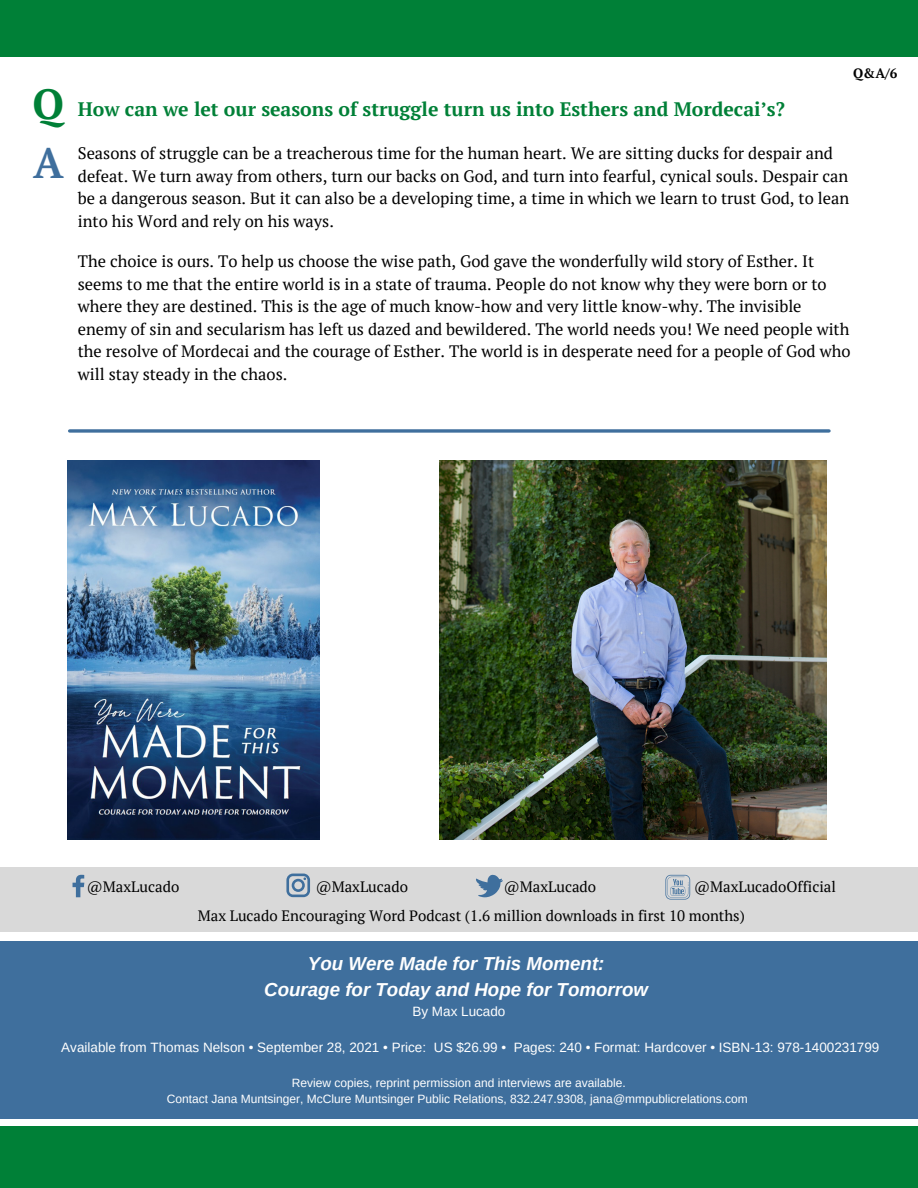
<style>
.page{position:relative;width:918px;height:1188px;background:#fff}
.page>*{position:absolute;margin:0;border:0;box-sizing:border-box;transform-origin:0 0}
.t1{font:700 42px "PT Serif";color:#008037}
.t2{font:700 42px "PT Serif";color:#3f6f9d}
.t3{font:700 19.5px "PT Serif";color:#008037}
.t4{font:italic 700 18.75px "Arimo";color:#fff}
.t5{font:16.5px/22.5px "PT Serif";color:#000}
.t6{font:15px "PT Serif";color:#000}
.t7{font:13.5px "Arimo";color:#fff}
.t8{font:700 13.5px "PT Serif";color:#000}
.t9{font:12px "Arimo";color:#fff}
</style>
<div class="page">
<div style="left:0;top:0;width:918px;height:57px;background:#008037"></div>
<div style="left:0;top:867px;width:918px;height:65px;background:#d9d9d9"></div>
<svg style="left:73px;top:875px;width:11px;height:22px"></svg>
<svg style="left:286px;top:874px;width:24px;height:23px"></svg>
<svg style="left:476px;top:875px;width:27px;height:22px"></svg>
<svg style="left:665px;top:875px;width:25px;height:25px"></svg>
<div style="left:0;top:1127px;width:918px;height:61px;background:#008037"></div>
<div style="left:0;top:941px;width:918px;height:178px;background:#3f6f9d"></div>
<svg style="left:70px;top:429px;width:759px;height:4px;background:#5c85ab"></svg>
<img style="left:68px;top:460px;width:252px;height:379px">
<img style="left:440px;top:460px;width:387px;height:379px">
<p class="t1" style="left:33px;top:76px;width:33px">Q</p>
<p class="t2" style="left:33px;top:135px;width:32px">A</p>
<p class="t8" style="left:853px;top:64px;width:46px">Q&amp;A/6</p>
<p class="t3" style="left:78px;top:96px;width:709px">How can we let our seasons of struggle turn us into Esthers and Mordecai’s?</p>
<p class="t5" style="left:78px;top:142px;width:773px">Seasons of struggle can be a treacherous time for the human heart. We are sitting ducks for despair and defeat. We turn away from others, turn our backs on God, and turn into fearful, cynical souls. Despair can be a dangerous season. But it can also be a developing time, a time in which we learn to trust God, to lean into his Word and rely on his ways.</p>
<p class="t5" style="left:78px;top:250px;width:774px">The choice is ours. To help us choose the wise path, God gave the wonderfully wild story of Esther. It seems to me that the entire world is in a state of trauma. People do not know why they were born or to where they are destined. This is the age of much know-how and very little know-why. The invisible enemy of sin and secularism has left us dazed and bewildered. The world needs you! We need people with the resolve of Mordecai and the courage of Esther. The world is in desperate need for a people of God who will stay steady in the chaos.</p>
<p class="t6" style="left:87px;top:876px;width:94px">@MaxLucado</p>
<p class="t6" style="left:316px;top:876px;width:94px">@MaxLucado</p>
<p class="t6" style="left:504px;top:876px;width:94px">@MaxLucado</p>
<p class="t6" style="left:694px;top:876px;width:143px">@MaxLucadoOfficial</p>
<p class="t6" style="left:198px;top:906px;width:549px">Max Lucado Encouraging Word Podcast (1.6 million downloads in first 10 months)</p>
<p class="t4" style="left:308px;top:953px;width:298px">You Were Made for This Moment:</p>
<p class="t4" style="left:264px;top:979px;width:385px">Courage for Today and Hope for Tomorrow</p>
<p class="t7" style="left:412px;top:1004px;width:95px">By Max Lucado</p>
<p class="t7" style="left:61px;top:1040px;width:820px">Available from Thomas Nelson • September 28, 2021 • Price: US $26.99 • Pages: 240 • Format: Hardcover • ISBN-13: 978-1400231799</p>
<p class="t9" style="left:292px;top:1076px;width:335px">Review copies, reprint permission and interviews are available.</p>
<p class="t9" style="left:167px;top:1092px;width:583px">Contact Jana Muntsinger, McClure Muntsinger Public Relations, 832.247.9308, jana@mmpublicrelations.com</p>
</div>
